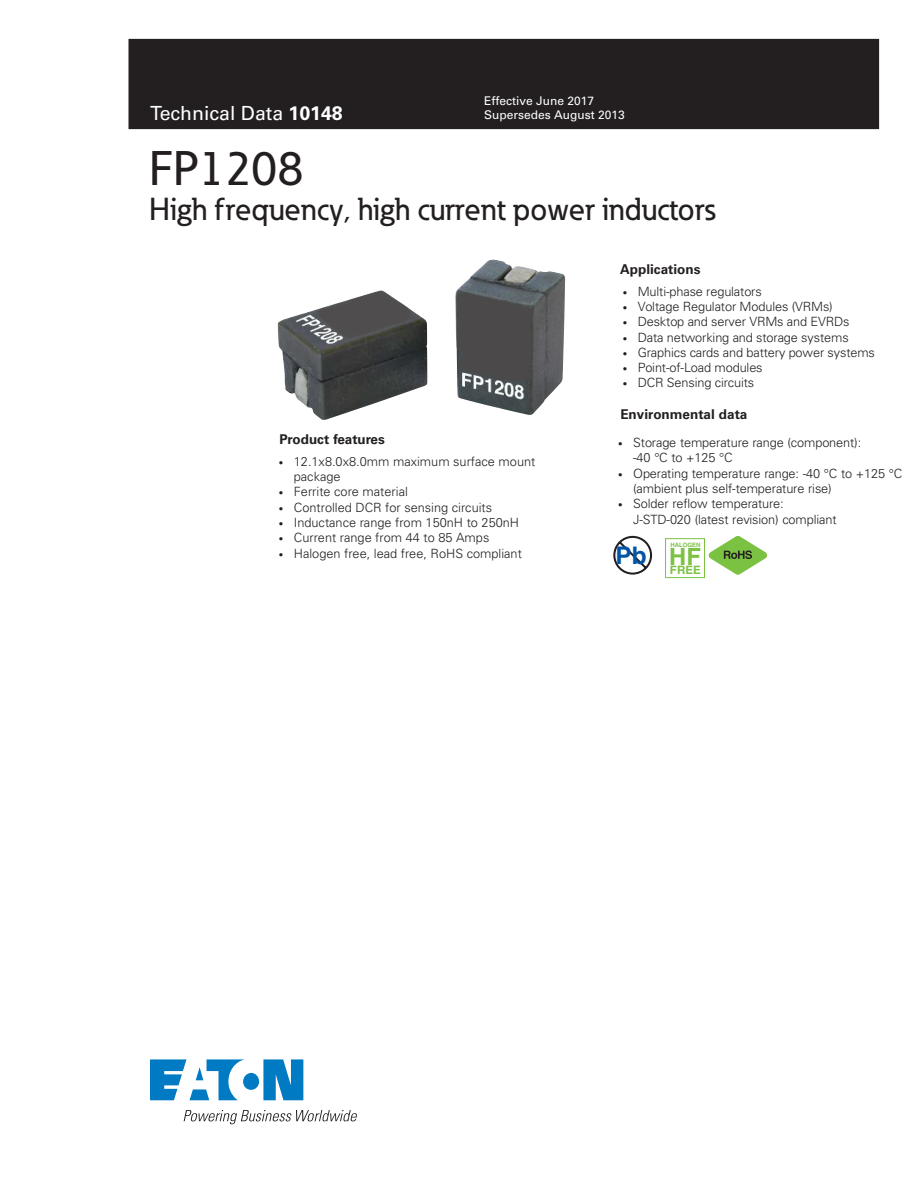
<style>
.page{position:relative;width:918px;height:1188px;background:#fff}
.page>*{position:absolute;margin:0;border:0;box-sizing:border-box;transform-origin:0 0}
.t1{font:500 48px "Eaton";color:#231f20}
.t2{font:500 31.5px "Eaton";color:#231f20}
.t3{font:700 24.3px "Helvetica";color:#0154a6}
.t4{font:700 23.7px "Helvetica";color:#7bc142}
._00_Application{font:19.5px "Univers LT Std";color:#fff}
._01_Head2{font:700 13.5px "Univers LT Std";color:#231f20}
.t5{font:300 12.75px/15.3px "Univers";letter-spacing:-.01em;color:#231f20}
.t6{font:12px/14.4px "Univers LT Std";color:#fff}
.t7{font:700 11.55px "Helvetica";color:#7bc142}
.t8{font:700 6px "Helvetica";color:#7bc142}
.s1{font-weight:700}
.s2{font-size:9px}
</style>
<div class="page">
<div style="left:129px;top:39px;width:750px;height:90px;background:#231f20"></div>
<svg style="left:150px;top:1059px;width:153px;height:41px"></svg>
<svg style="left:184px;top:1110px;width:173px;height:14px"></svg>
<svg style="left:613px;top:536px;width:39px;height:39px"></svg>
<svg style="left:709px;top:536px;width:58px;height:39px"></svg>
<div style="left:665px;top:538px;width:40px;height:40px;border:1px solid #7bc142"></div>
<img style="left:277px;top:259px;width:288px;height:161px">
<p class="_00_Application" style="left:150px;top:102px;width:194px">Technical Data <span class="s1">10148</span></p>
<p class="t6" style="left:484px;top:93px;width:142px">Effective June 2017<br>Supersedes August 2013</p>
<p class="t1" style="left:149px;top:138px;width:156px">FP1208</p>
<p class="t2" style="left:149px;top:190px;width:568px">High frequency, high current power inductors</p>
<p class="_01_Head2" style="left:620px;top:261px;width:82px">Applications</p>
<p class="_01_Head2" style="left:279px;top:431px;width:107px">Product features</p>
<p class="t5" style="left:294px;top:454px;width:243px;text-indent:-15px"><span class="s2">•</span> 12.1x8.0x8.0mm maximum surface mount package</p>
<p class="t5" style="left:279px;top:484px;width:131px"><span class="s2">•</span> Ferrite core material</p>
<p class="t5" style="left:279px;top:500px;width:215px"><span class="s2">•</span> Controlled DCR for sensing circuits</p>
<p class="t5" style="left:279px;top:515px;width:242px"><span class="s2">•</span> Inductance range from 150nH to 250nH</p>
<p class="t5" style="left:279px;top:530px;width:212px"><span class="s2">•</span> Current range from 44 to 85 Amps</p>
<p class="t5" style="left:279px;top:545px;width:245px"><span class="s2">•</span> Halogen free, lead free, RoHS compliant</p>
<p class="t5" style="left:623px;top:283px;width:141px"><span class="s2">•</span> Multi-phase regulators</p>
<p class="t5" style="left:623px;top:299px;width:212px"><span class="s2">•</span> Voltage Regulator Modules (VRMs)</p>
<p class="t5" style="left:623px;top:314px;width:229px"><span class="s2">•</span> Desktop and server VRMs and EVRDs</p>
<p class="t5" style="left:623px;top:329px;width:228px"><span class="s2">•</span> Data networking and storage systems</p>
<p class="t5" style="left:623px;top:345px;width:254px"><span class="s2">•</span> Graphics cards and battery power systems</p>
<p class="t5" style="left:623px;top:360px;width:142px"><span class="s2">•</span> Point-of-Load modules</p>
<p class="t5" style="left:623px;top:375px;width:133px"><span class="s2">•</span> DCR Sensing circuits</p>
<p class="_01_Head2" style="left:620px;top:407px;width:129px">Environmental data</p>
<p class="t5" style="left:633px;top:435px;width:230px;text-indent:-15px"><span class="s2">•</span> Storage temperature range (component): -40 °C to +125 °C</p>
<p class="t5" style="left:633px;top:466px;width:271px;text-indent:-15px"><span class="s2">•</span> Operating temperature range: -40 °C to +125 °C (ambient plus self-temperature rise)</p>
<p class="t5" style="left:633px;top:496px;width:205px;text-indent:-15px"><span class="s2">•</span> Solder reflow temperature:<br>J-STD-020 (latest revision) compliant</p>
<h3 class="t3" style="left:616px;top:540px;width:33px">Pb</h3>
<p class="t8" style="left:670px;top:541px;width:32px">HALOGEN</p>
<h3 class="t4" style="left:669px;top:542px;width:33px">HF</h3>
<p class="t7" style="left:670px;top:563px;width:32px">FREE</p>
</div>
